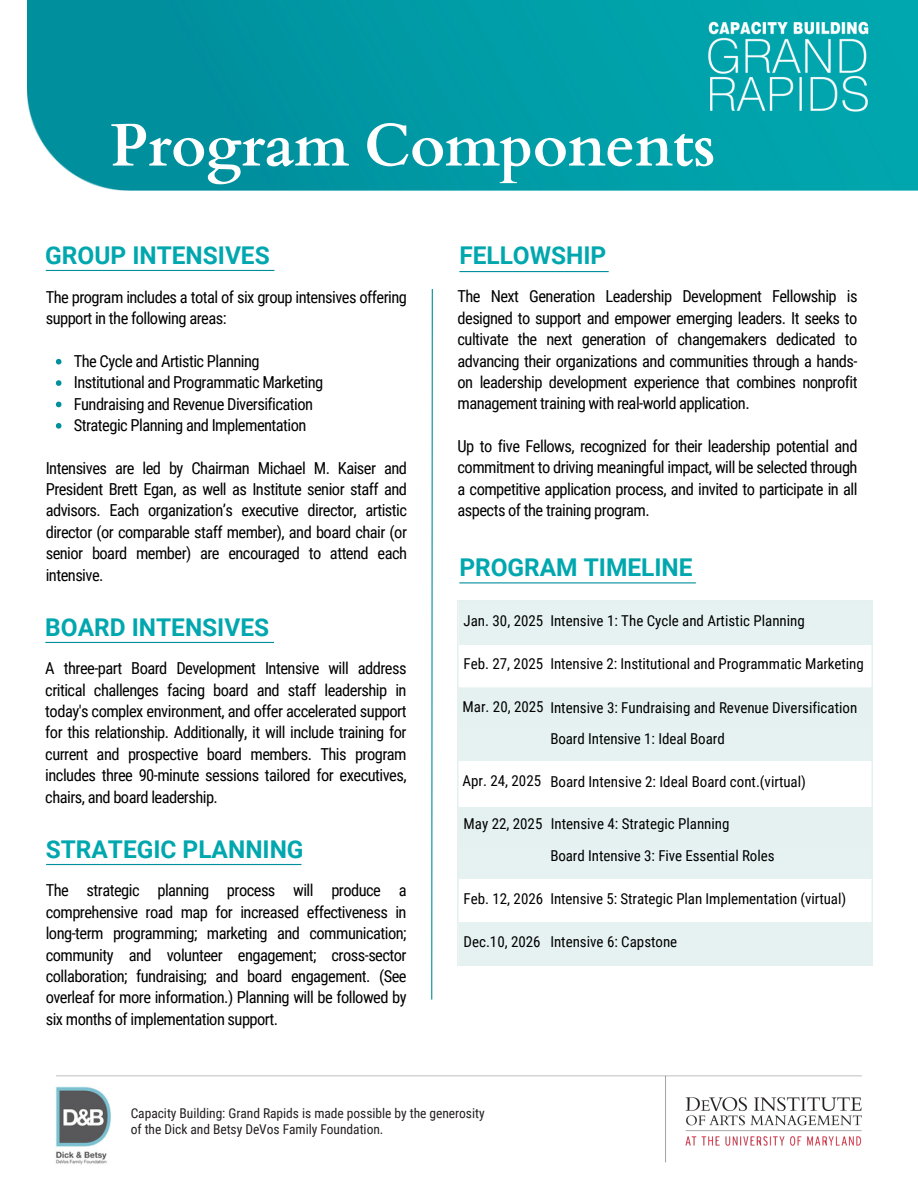
<style>
.page{position:relative;width:918px;height:1188px;background:#fff}
.page>*{position:absolute;margin:0;border:0;box-sizing:border-box;transform-origin:0 0}
.t1{font:700 60px "Cardo";letter-spacing:-.01em;color:#fff}
.t2{font:700 24.45px "Roboto";color:#00a7ae}
.t3{font:16.5px/21.3px "Roboto Condensed";letter-spacing:-.035em;color:#000;text-align:justify}
.t4{font:15px "Roboto Condensed";color:#000}
.t5{font:13.5px/15.8px "Roboto Condensed";letter-spacing:-.005em;color:#231f20}
</style>
<div class="page">
<img style="left:27px;top:0;width:891px;height:190px">
<img style="left:56px;top:1075px;width:806px;height:90px">
<img style="left:709px;top:22px;width:160px;height:90px">
<hr style="left:46px;top:270px;width:228px;height:1px;background:#008f9d">
<svg style="left:56px;top:359px;width:5px;height:6px"></svg>
<svg style="left:56px;top:380px;width:5px;height:6px"></svg>
<svg style="left:56px;top:402px;width:5px;height:5px"></svg>
<svg style="left:56px;top:423px;width:5px;height:6px"></svg>
<hr style="left:45px;top:642px;width:229px;height:1px;background:#008f9d">
<hr style="left:46px;top:864px;width:255px;height:1px;background:#008f9d">
<hr style="left:459px;top:271px;width:150px;height:1px;background:#008f9d">
<hr style="left:459px;top:582px;width:237px;height:1px;background:#008f9d">
<svg style="left:458px;top:601px;width:415px;height:364px"></svg>
<svg style="left:431px;top:289px;width:2px;height:711px"></svg>
<p class="t1" style="left:110px;top:106px;width:607px">Program Components</p>
<h3 class="t2" style="left:45px;top:242px;width:226px">GROUP INTENSIVES</h3>
<p class="t3" style="left:46px;top:286px;width:363px">The program includes a total of six group intensives offering support in the following areas:</p>
<p class="t3" style="left:74px;top:350px;width:187px">The Cycle and Artistic Planning</p>
<p class="t3" style="left:74px;top:372px;width:251px">Institutional and Programmatic Marketing</p>
<p class="t3" style="left:74px;top:393px;width:241px">Fundraising and Revenue Diversification</p>
<h3 class="t3" style="left:74px;top:415px;width:234px">Strategic Planning and Implementation</h3>
<h2 class="t3" style="left:46px;top:457px;width:363px">Intensives are led by Chairman Michael M. Kaiser and President Brett Egan, as well as Institute senior staff and advisors. Each organization’s executive director, artistic director (or comparable staff member), and board chair (or senior board member) are encouraged to attend each intensive.</h2>
<h2 class="t2" style="left:45px;top:613px;width:225px">BOARD INTENSIVES</h2>
<h3 class="t3" style="left:45px;top:658px;width:363px">A three-part Board Development Intensive will address critical challenges facing board and staff leadership in today's complex environment, and offer accelerated support for this relationship. Additionally, it will include training for current and prospective board members. This program includes three 90-minute sessions tailored for executives, chairs, and board leadership.</h3>
<h2 class="t2" style="left:46px;top:835px;width:259px">STRATEGIC PLANNING</h2>
<h3 class="t3" style="left:46px;top:880px;width:362px">The strategic planning process will produce a comprehensive road map for increased effectiveness in long-term programming; marketing and communication; community and volunteer engagement; cross-sector collaboration; fundraising; and board engagement. (See overleaf for more information.) Planning will be followed by six months of implementation support.</h3>
<h2 class="t2" style="left:459px;top:242px;width:149px">FELLOWSHIP</h2>
<h3 class="t3" style="left:458px;top:286px;width:402px">The Next Generation Leadership Development Fellowship is designed to support and empower emerging leaders. It seeks to cultivate the next generation of changemakers dedicated to advancing their organizations and communities through a hands&shy;on leadership development experience that combines nonprofit management training with real-world application.</h3>
<h3 class="t3" style="left:458px;top:436px;width:402px">Up to five Fellows, recognized for their leadership potential and commitment to driving meaningful impact, will be selected through a competitive application process, and invited to participate in all aspects of the training program.</h3>
<h3 class="t2" style="left:459px;top:553px;width:235px">PROGRAM TIMELINE</h3>
<h3 class="t4" style="left:464px;top:612px;width:81px">Jan. 30, 2025</h3>
<h3 class="t4" style="left:550px;top:612px;width:256px">Intensive 1: The Cycle and Artistic Planning</h3>
<h3 class="t4" style="left:464px;top:655px;width:81px">Feb. 27, 2025</h3>
<h3 class="t4" style="left:550px;top:655px;width:315px">Intensive 2: Institutional and Programmatic Marketing</h3>
<h3 class="t4" style="left:463px;top:699px;width:396px">Mar. 20, 2025 Intensive 3: Fundraising and Revenue Diversification</h3>
<h3 class="t4" style="left:550px;top:730px;width:176px">Board Intensive 1: Ideal Board</h3>
<h3 class="t4" style="left:463px;top:772px;width:80px">Apr. 24, 2025</h3>
<h3 class="t4" style="left:550px;top:773px;width:257px">Board Intensive 2: Ideal Board cont.(virtual)</h3>
<h3 class="t4" style="left:464px;top:815px;width:80px">May 22, 2025</h3>
<p class="t4" style="left:551px;top:815px;width:180px">Intensive 4: Strategic Planning</p>
<h3 class="t4" style="left:550px;top:847px;width:226px">Board Intensive 3: Five Essential Roles</h3>
<h3 class="t4" style="left:464px;top:891px;width:81px">Feb. 12, 2026</h3>
<h3 class="t4" style="left:550px;top:891px;width:297px">Intensive 5: Strategic Plan Implementation (virtual)</h3>
<h3 class="t4" style="left:464px;top:933px;width:79px">Dec.10, 2026</h3>
<h3 class="t4" style="left:550px;top:933px;width:129px">Intensive 6: Capstone</h3>
<p class="t5" style="left:131px;top:1106px;width:356px">Capacity Building: Grand Rapids is made possible by the generosity of the Dick and Betsy DeVos Family Foundation.</p>
</div>
